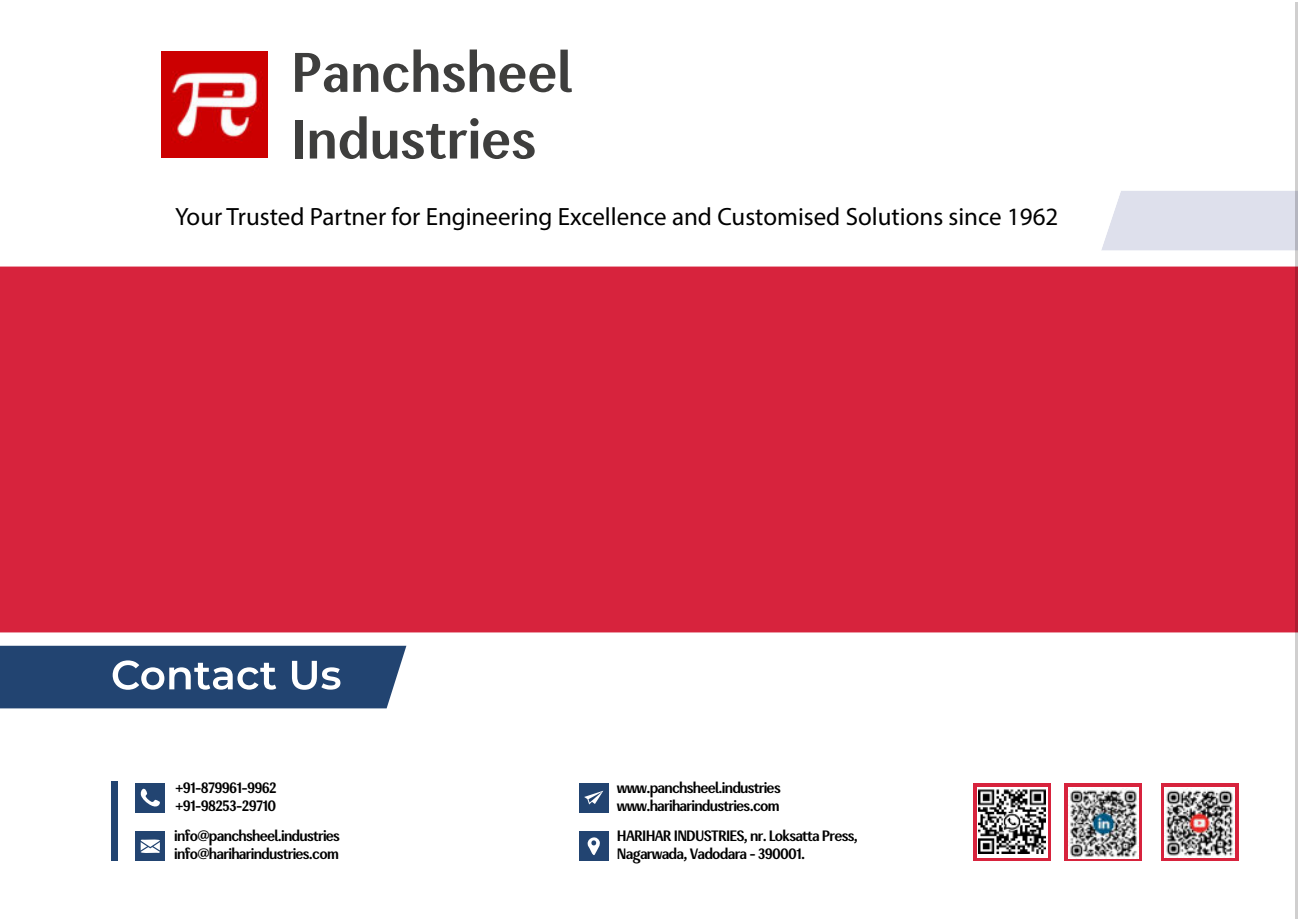
<style>
.page{position:relative;width:1298px;height:919px;background:#fff}
.page>*{position:absolute;margin:0;border:0;box-sizing:border-box;transform-origin:0 0}
.t1{font:700 55.5px/66.5px "Enceladus";color:#3c3c3b}
.t2{font:25px "Myriad Pro";color:#000}
.t3{font:700 15px/18px "Enceladus";letter-spacing:-.05em;color:#000}
</style>
<div class="page">
<div style="left:0;top:266px;width:1295px;height:366px;background:#d7233d"></div>
<svg style="left:1101px;top:191px;width:194px;height:60px;background:#e0e2ed"></svg>
<div style="left:135px;top:782px;width:30px;height:30px;background:#224471"></div>
<svg style="left:137px;top:782px;width:24px;height:25px"></svg>
<div style="left:579px;top:831px;width:29px;height:29px;background:#224471"></div>
<svg style="left:587px;top:837px;width:13px;height:18px"></svg>
<div style="left:579px;top:782px;width:29px;height:30px;background:#224471"></div>
<svg style="left:584px;top:790px;width:19px;height:14px"></svg>
<div style="left:135px;top:831px;width:30px;height:29px;background:#224471"></div>
<svg style="left:140px;top:839px;width:20px;height:14px"></svg>
<div style="left:111px;top:781px;width:6px;height:79px;background:#224471"></div>
<svg style="left:0;top:645px;width:406px;height:63px;background:#3d5b82"></svg>
<svg style="left:1161px;top:783px;width:77px;height:77px"></svg>
<img style="left:1163px;top:787px;width:71px;height:70px">
<svg style="left:1064px;top:783px;width:77px;height:77px"></svg>
<div style="left:1067px;top:786px;width:71px;height:71px;background:#fff"></div>
<img style="left:1068px;top:789px;width:69px;height:68px">
<svg style="left:973px;top:783px;width:78px;height:77px"></svg>
<svg style="left:977px;top:786px;width:70px;height:71px"></svg>
<img style="left:978px;top:788px;width:67px;height:65px">
<img style="left:162px;top:51px;width:106px;height:106px">
<h1 class="t1" style="left:291px;top:42px;width:283px">Panchsheel<br>Industries</h1>
<h2 class="t2" style="left:175px;top:206px;width:884px">Your Trusted Partner for Engineering Excellence and Customised Solutions since 1962</h2>
<p class="t3" style="left:617px;top:779px;width:165px">www.panchsheel.industries www.hariharindustries.com</p>
<p class="t3" style="left:175px;top:779px;width:103px">+91-879961-9962 +91-98253-29710</p>
<p class="t3" style="left:174px;top:827px;width:167px">info@panchsheel.industries info@hariharindustries.com</p>
<p class="t3" style="left:617px;top:827px;width:243px">HARIHAR INDUSTRIES, nr. Loksatta Press,<br>Nagarwada, Vadodara - 390001.</p>
</div>
